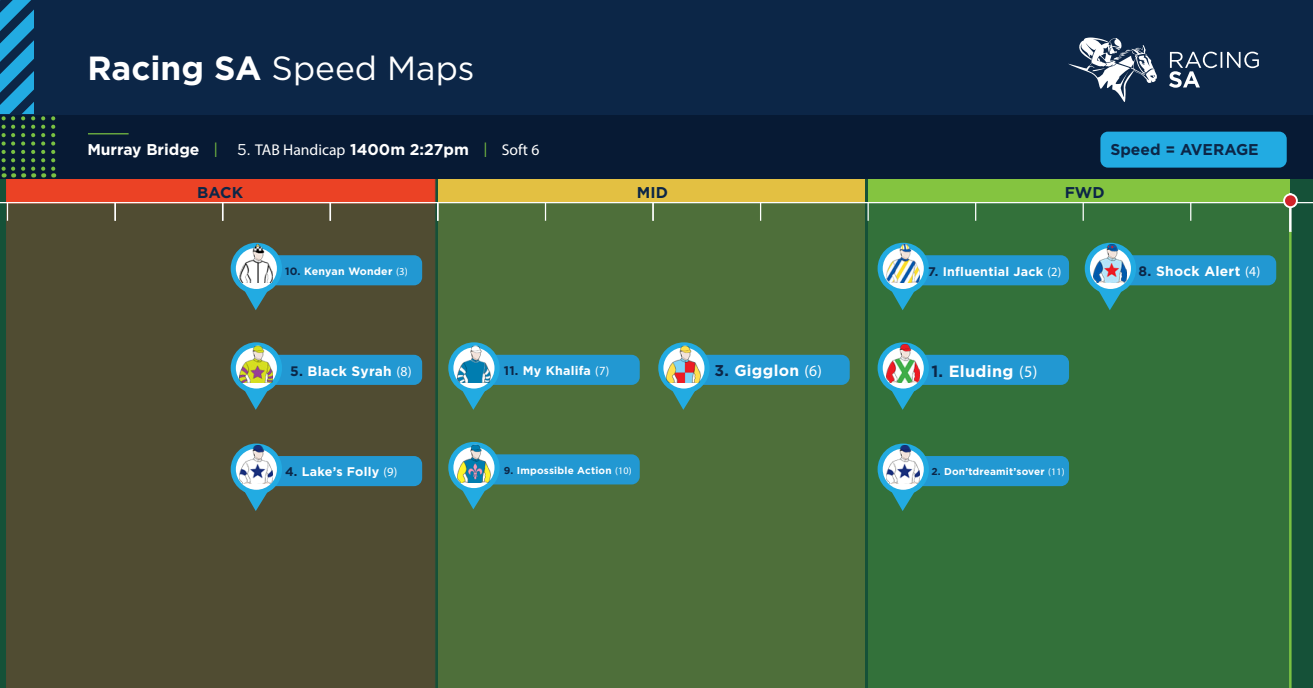
<style>
.page{position:relative;width:1313px;height:688px;background:#fff}
.page>*{position:absolute;margin:0;border:0;box-sizing:border-box;transform-origin:0 0}
.t1{font:33.5px "Gotham HTF";color:#fff}
.t2{font:700 16.25px "Gotham HTF";letter-spacing:.02em;color:#fff}
.t3{font:700 15.62px "Gotham HTF";color:#fff}
.t4{font:700 15.62px "Gotham HTF";color:#0c2647}
.t5{font:700 15.62px "Gotham HTF";letter-spacing:.02em;color:#fff}
.t6{font:700 13.75px "Gotham HTF";letter-spacing:.02em;color:#fff}
.t7{font:700 12.5px "Gotham HTF";letter-spacing:.02em;color:#fff}
.t8{font:700 10.62px "Gotham HTF";letter-spacing:.02em;color:#fff}
.t9{font:700 10px "Gotham HTF";letter-spacing:.02em;color:#fff}
.s1{font-weight:700}
.s2{font-weight:400;color:#79c142}
.s3{font-weight:400}
.s4{font-family:"Myriad Pro";font-weight:400}
.s5{color:#0c2647}
</style>
<div class="page">
<div style="left:0;top:149px;width:1312px;height:539px;background:#155138"></div>
<div style="left:6px;top:203px;width:429px;height:485px;background:#504c32"></div>
<div style="left:6px;top:178px;width:429px;height:25px;background:#eb4225;border:1px solid #eb3e26"></div>
<div style="left:438px;top:178px;width:426px;height:25px;background:#e3c042"></div>
<div style="left:868px;top:178px;width:422px;height:25px;background:#84c440"></div>
<div style="left:438px;top:203px;width:426px;height:485px;background:#4e6f3a"></div>
<div style="left:868px;top:200px;width:422px;height:488px;background:#33713a"></div>
<div style="left:0;top:0;width:1312px;height:178px;background:#0c2647"></div>
<hr style="left:0;top:202px;width:1312px;height:1px;background:#fff">
<div style="left:0;top:115px;width:1312px;height:63px;background:#071a34"></div>
<svg style="left:545px;top:203px;width:1px;height:18px"></svg>
<hr style="left:88px;top:133px;width:41px;height:1px;background:#79c142">
<svg style="left:1169px;top:52px;width:89px;height:36px"></svg>
<svg style="left:1068px;top:37px;width:88px;height:65px"></svg>
<svg style="left:652px;top:203px;width:1px;height:18px"></svg>
<svg style="left:760px;top:203px;width:1px;height:18px"></svg>
<svg style="left:867px;top:203px;width:1px;height:18px"></svg>
<svg style="left:975px;top:203px;width:1px;height:18px"></svg>
<svg style="left:1082px;top:203px;width:1px;height:18px"></svg>
<svg style="left:1190px;top:203px;width:1px;height:18px"></svg>
<svg style="left:41px;top:116px;width:4px;height:61px"></svg>
<svg style="left:51px;top:116px;width:4px;height:61px"></svg>
<svg style="left:0;top:0;width:35px;height:177px"></svg>
<hr style="left:1289px;top:231px;width:2px;height:457px;background:#79c142">
<hr style="left:1289px;top:193px;width:2px;height:39px;background:#fff">
<div style="left:1284px;top:194px;width:12px;height:13px;background:#d1232a;border-radius:50%"></div>
<div style="left:1283px;top:193px;width:14px;height:15px;border:2px solid #fff;border-radius:50%"></div>
<svg style="left:7px;top:203px;width:1px;height:18px"></svg>
<svg style="left:114px;top:203px;width:2px;height:18px"></svg>
<svg style="left:222px;top:203px;width:1px;height:18px"></svg>
<svg style="left:329px;top:203px;width:2px;height:18px"></svg>
<svg style="left:437px;top:203px;width:1px;height:18px"></svg>
<svg style="left:658px;top:342px;width:191px;height:68px"></svg>
<img style="left:667px;top:344px;width:33px;height:38px">
<svg style="left:448px;top:342px;width:192px;height:68px"></svg>
<img style="left:457px;top:344px;width:33px;height:38px">
<svg style="left:448px;top:442px;width:192px;height:67px"></svg>
<img style="left:457px;top:444px;width:33px;height:38px">
<svg style="left:231px;top:243px;width:191px;height:67px;background:#3f717c"></svg>
<img style="left:239px;top:245px;width:34px;height:38px">
<svg style="left:231px;top:342px;width:191px;height:68px;background:#3f717a"></svg>
<img style="left:239px;top:344px;width:34px;height:38px">
<svg style="left:231px;top:443px;width:191px;height:68px;background:#40717b"></svg>
<img style="left:239px;top:445px;width:34px;height:38px">
<svg style="left:877px;top:243px;width:192px;height:67px"></svg>
<img style="left:886px;top:245px;width:33px;height:38px">
<svg style="left:1084px;top:243px;width:192px;height:67px"></svg>
<img style="left:1093px;top:245px;width:33px;height:38px">
<svg style="left:877px;top:342px;width:192px;height:68px"></svg>
<img style="left:886px;top:344px;width:33px;height:38px">
<svg style="left:877px;top:443px;width:192px;height:68px"></svg>
<img style="left:886px;top:445px;width:33px;height:38px">
<div style="left:1100px;top:132px;width:186px;height:36px;background:#22abe2;border-radius:8px"></div>
<p class="t1" style="left:87px;top:49px;width:389px"><span class="s1">Racing SA</span> Speed Maps</p>
<p class="t3" style="left:87px;top:140px;width:453px">Murray Bridge <span class="s2">|</span> <span class="s3">5.</span> <span class="s4">TAB Handicap</span> 1400m 2:27pm <span class="s2">|</span> <span class="s4">Soft 6</span></p>
<p class="t4" style="left:197px;top:184px;width:47px">BACK</p>
<p class="t4" style="left:637px;top:184px;width:33px">MID</p>
<p class="t4" style="left:1064px;top:184px;width:41px">FWD</p>
<p class="t4" style="left:1110px;top:141px;width:150px">Speed = AVERAGE</p>
<p class="t8" style="left:285px;top:265px;width:124px"><span class="s5">10.</span> Kenyan Wonder <span class="s4">(3)</span></p>
<p class="t7" style="left:928px;top:264px;width:135px"><span class="s5">7.</span> Influential Jack <span class="s4">(2)</span></p>
<p class="t6" style="left:1138px;top:263px;width:123px"><span class="s5">8.</span> Shock Alert <span class="s4">(4)</span></p>
<p class="t6" style="left:290px;top:363px;width:123px"><span class="s5">5.</span> Black Syrah <span class="s4">(8)</span></p>
<p class="t7" style="left:504px;top:363px;width:107px"><span class="s5">11.</span> My Khalifa <span class="s4">(7)</span></p>
<p class="t5" style="left:714px;top:362px;width:109px"><span class="s5">3.</span> Gigglon <span class="s4">(6)</span></p>
<p class="t2" style="left:931px;top:361px;width:107px"><span class="s5">1.</span> Eluding <span class="s4">(5)</span></p>
<p class="t7" style="left:285px;top:464px;width:114px"><span class="s5">4.</span> Lake’s Folly <span class="s4">(9)</span></p>
<p class="t9" style="left:504px;top:464px;width:129px"><span class="s5">9.</span> Impossible Action <span class="s4">(10)</span></p>
<p class="t9" style="left:931px;top:466px;width:135px"><span class="s5">2.</span> Don’tdreamit’sover <span class="s4">(11)</span></p>
</div>
